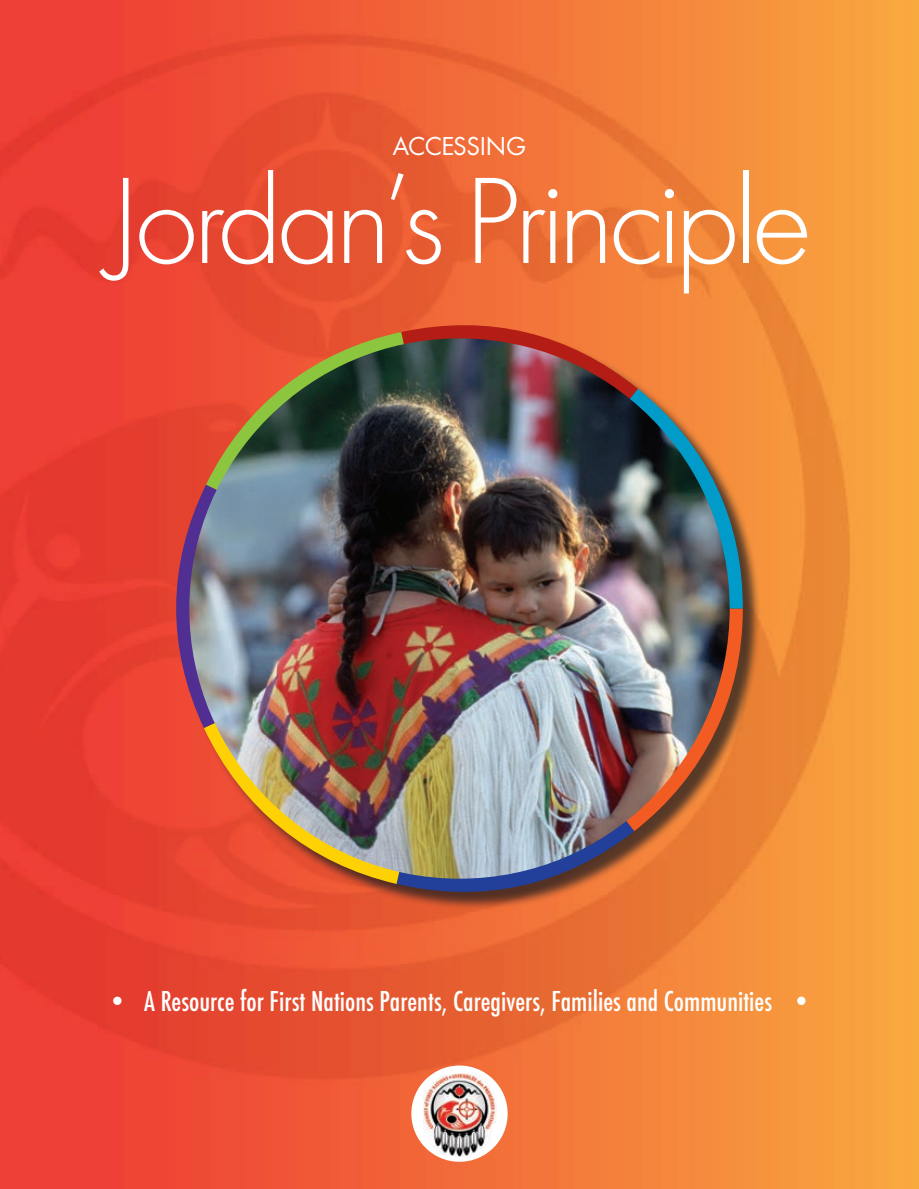
<style>
.page{position:relative;width:919px;height:1189px;background:#fff}
.page>*{position:absolute;margin:0;border:0;box-sizing:border-box;transform-origin:0 0}
.t1{font:300 127.5px "Futura";letter-spacing:-.05em;color:#fff}
._3_Table_of_Contents{font:500 30px "Futura Con";color:#fff}
.t2{font:27px "Futura Boo";letter-spacing:-.01em;color:#fff}
</style>
<div class="page">
<img style="left:0;top:0;width:918px;height:1188px">
<div style="left:411px;top:1065px;width:96px;height:96px;background:#fff;border-radius:50%"></div>
<img style="left:422px;top:1072px;width:75px;height:85px">
<div style="left:178px;top:327px;width:583px;height:583px;background:#231f20;opacity:.75"></div>
<svg style="left:634px;top:608px;width:108px;height:223px;background:#c5622c"></svg>
<svg style="left:396px;top:814px;width:238px;height:90px;background:#7e4f50"></svg>
<svg style="left:204px;top:728px;width:256px;height:155px;background:#e1692b"></svg>
<svg style="left:166px;top:484px;width:51px;height:244px;background:#af3d55"></svg>
<svg style="left:206px;top:332px;width:195px;height:180px;background:#d36836"></svg>
<svg style="left:401px;top:313px;width:237px;height:76px;background:#dd5a2e"></svg>
<svg style="left:618px;top:389px;width:124px;height:219px;background:#958867"></svg>
<img style="left:189px;top:338px;width:540px;height:540px;border-radius:270px">
<p class="t2" style="left:393px;top:127px;width:135px">ACCESSING</p>
<p class="t1" style="left:106px;top:140px;width:708px">Jordan’s Principle</p>
<p class="_3_Table_of_Contents" style="left:107px;top:982px;width:705px">• A Resource for First Nations Parents, Caregivers, Families and Communities •</p>
</div>
